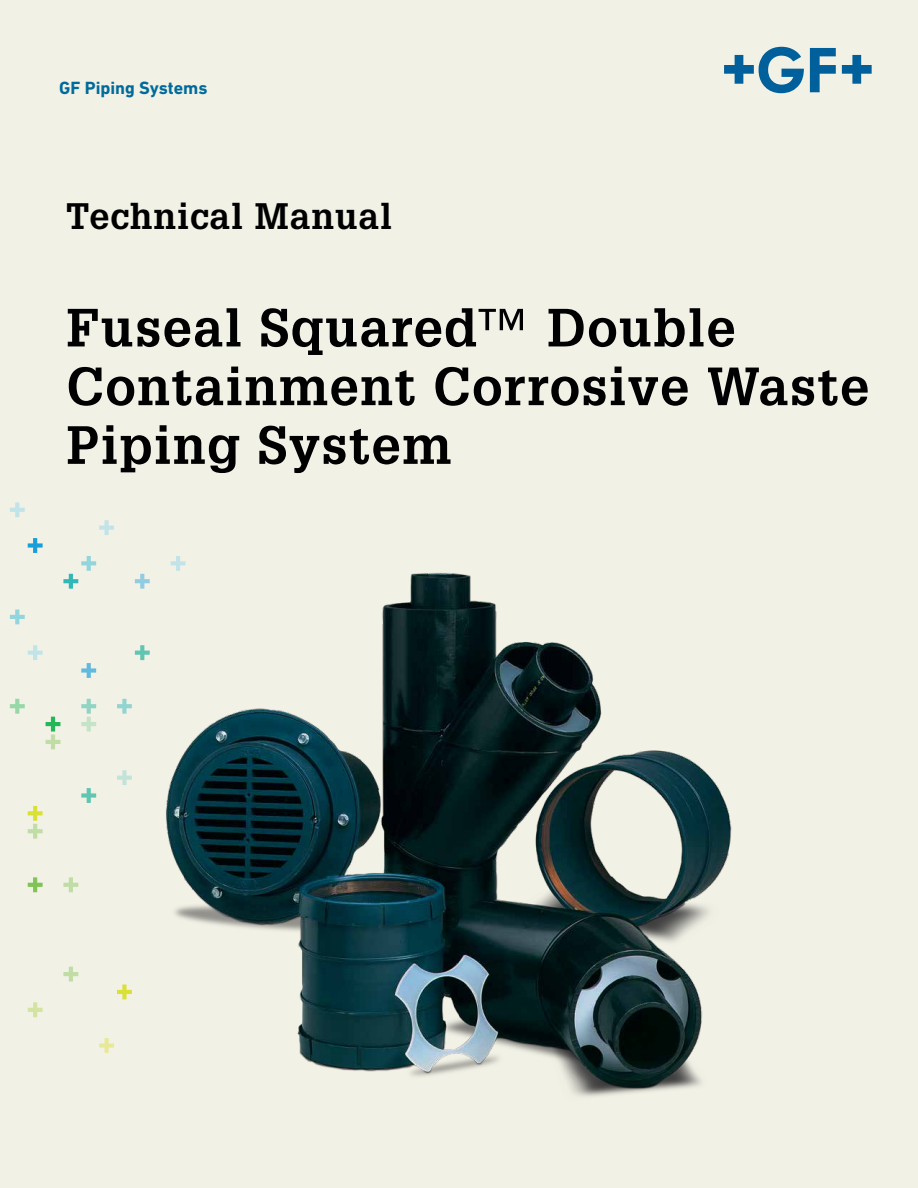
<style>
.page{position:relative;width:918px;height:1188px;background:#f2f1e6}
.page>*{position:absolute;margin:0;border:0;box-sizing:border-box;transform-origin:0 0}
.t1{font:700 52.5px/58.7px "Glypha LT Pro";letter-spacing:.025em;color:#000}
.t2{font:700 36px "Glypha LT Pro";letter-spacing:.025em;color:#000}
.t3{font:700 18px "DIN Next W1 G";color:#006b9b}
</style>
<div class="page">
<svg style="left:724px;top:47px;width:80px;height:46px"></svg>
<svg style="left:810px;top:48px;width:26px;height:44px"></svg>
<svg style="left:842px;top:55px;width:30px;height:29px"></svg>
<svg style="left:10px;top:502px;width:15px;height:15px"></svg>
<svg style="left:10px;top:609px;width:15px;height:15px"></svg>
<svg style="left:10px;top:699px;width:15px;height:15px"></svg>
<svg style="left:28px;top:538px;width:15px;height:15px"></svg>
<svg style="left:28px;top:645px;width:15px;height:15px"></svg>
<svg style="left:28px;top:806px;width:15px;height:33px"></svg>
<svg style="left:28px;top:877px;width:15px;height:15px"></svg>
<svg style="left:28px;top:1002px;width:15px;height:15px"></svg>
<svg style="left:46px;top:717px;width:14px;height:32px"></svg>
<svg style="left:63px;top:877px;width:15px;height:15px"></svg>
<svg style="left:63px;top:967px;width:15px;height:15px"></svg>
<svg style="left:63px;top:556px;width:33px;height:33px"></svg>
<svg style="left:81px;top:663px;width:15px;height:15px"></svg>
<svg style="left:81px;top:699px;width:15px;height:33px"></svg>
<svg style="left:81px;top:788px;width:15px;height:15px"></svg>
<svg style="left:99px;top:520px;width:15px;height:15px"></svg>
<svg style="left:99px;top:1038px;width:15px;height:15px"></svg>
<svg style="left:117px;top:699px;width:15px;height:15px"></svg>
<svg style="left:117px;top:770px;width:15px;height:15px"></svg>
<svg style="left:117px;top:985px;width:15px;height:14px"></svg>
<img style="left:135px;top:556px;width:597px;height:541px">
<p class="t3" style="left:59px;top:77px;width:150px">GF Piping Systems</p>
<p class="t2" style="left:66px;top:194px;width:328px">Technical Manual</p>
<p class="t1" style="left:66px;top:297px;width:804px">Fuseal Squared™ Double<br>Containment Corrosive Waste<br>Piping System</p>
</div>
